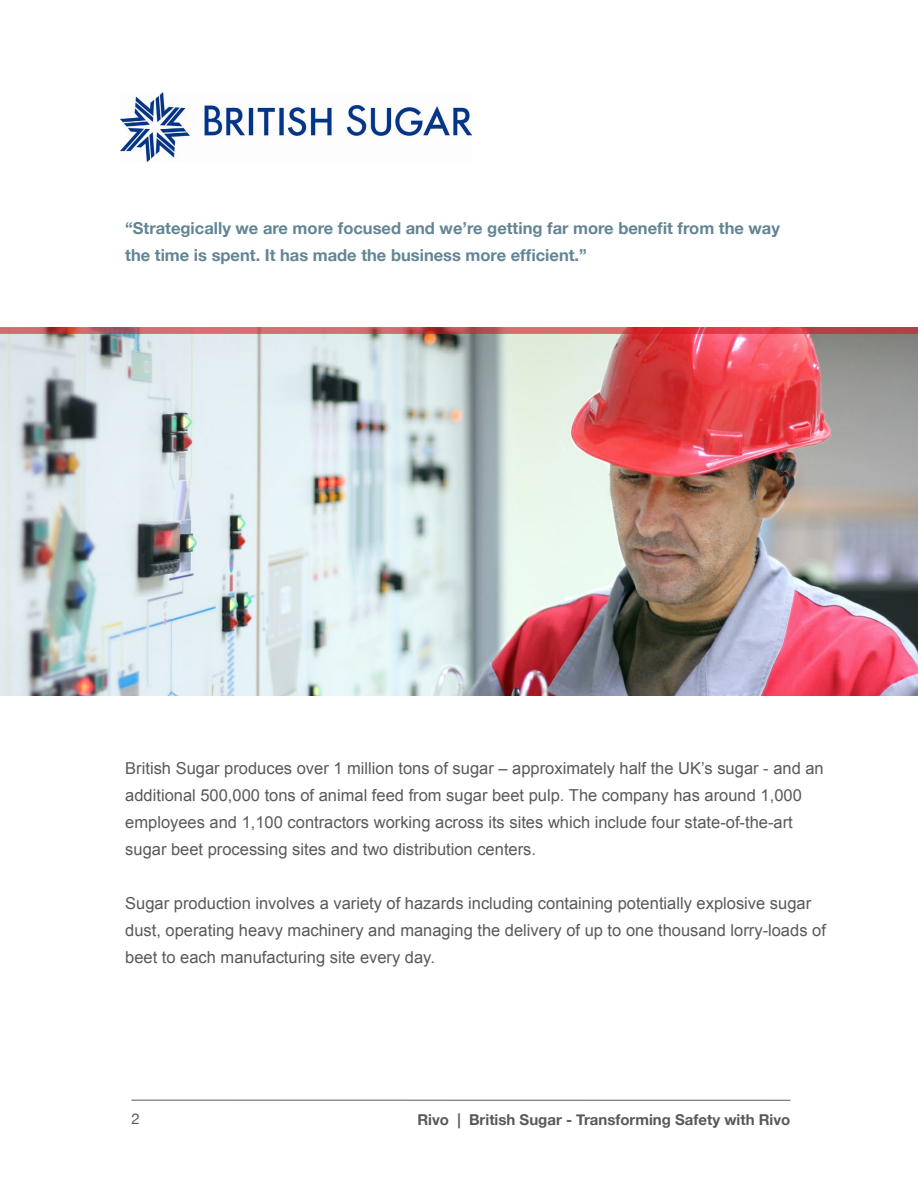
<style>
.page{position:relative;width:918px;height:1188px;background:#fff}
.page>*{position:absolute;margin:0;border:0;box-sizing:border-box;transform-origin:0 0}
.t1{font:16.5px/27px "Arial";color:#58595b}
.t2{font:700 16.5px/27px "Helvetica Neue";color:#628595}
.t3{font:700 15px "Helvetica Neue";color:#58595b}
.t4{font:15px "Helvetica Neue";color:#58595b}
</style>
<div class="page">
<hr style="left:131px;top:1100px;width:659px;height:1px;background:#58595b">
<img style="left:121px;top:93px;width:350px;height:69px">
<img style="left:0;top:334px;width:918px;height:361px">
<svg style="left:0;top:327px;width:918px;height:7px"></svg>
<p class="t2" style="left:125px;top:214px;width:656px">“Strategically we are more focused and we’re getting far more benefit from the way the time is spent. It has made the business more efficient.”</p>
<p class="t1" style="left:125px;top:755px;width:700px">British Sugar produces over 1 million tons of sugar – approximately half the UK’s sugar - and an additional 500,000 tons of animal feed from sugar beet pulp. The company has around 1,000 employees and 1,100 contractors working across its sites which include four state-of-the-art sugar beet processing sites and two distribution centers.</p>
<p class="t1" style="left:125px;top:890px;width:702px">Sugar production involves a variety of hazards including containing potentially explosive sugar dust, operating heavy machinery and managing the delivery of up to one thousand lorry-loads of beet to each manufacturing site every day.</p>
<p class="t4" style="left:131px;top:1110px;width:10px">2</p>
<p class="t3" style="left:417px;top:1110px;width:375px">Rivo | British Sugar - Transforming Safety with Rivo</p>
</div>
